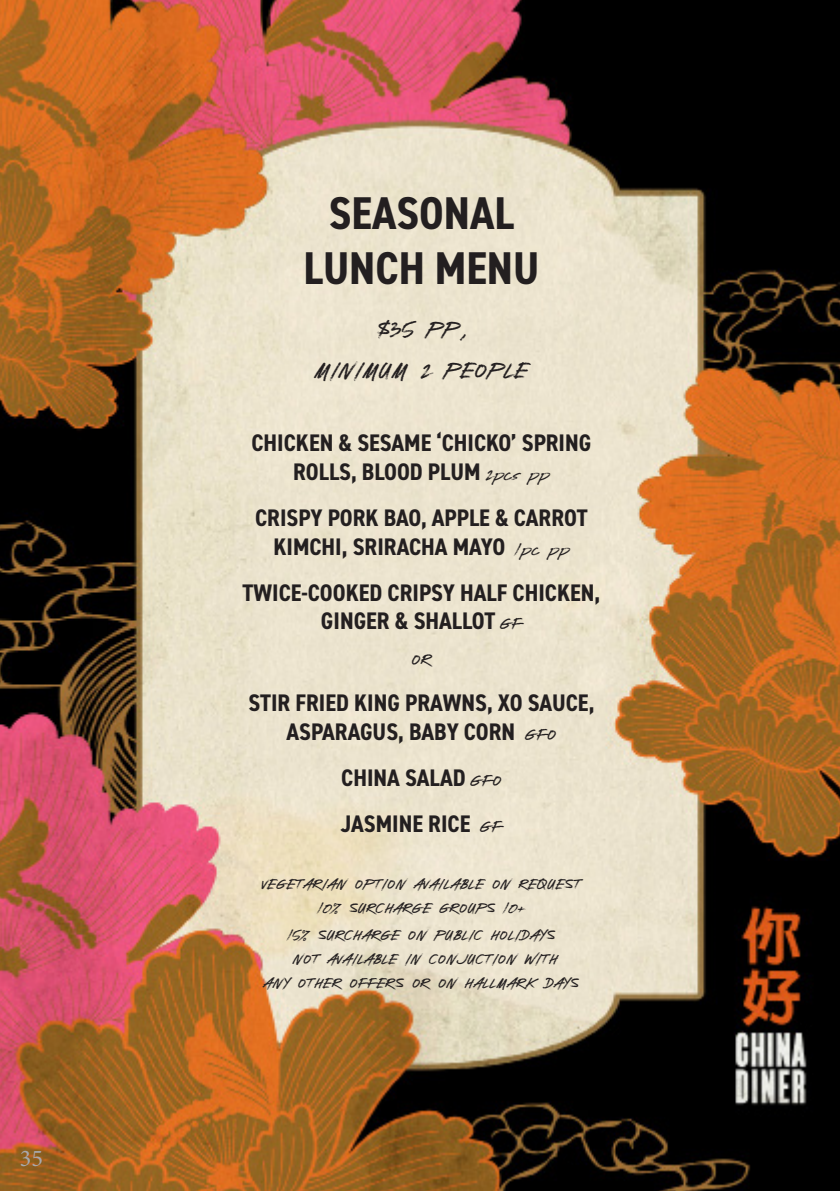
<style>
.page{position:relative;width:840px;height:1191px;background:#fff}
.page>*{position:absolute;margin:0;border:0;box-sizing:border-box;transform-origin:0 0}
.t1{font:700 condensed 46px/55.2px "DIN2014";color:#231f20;text-align:center}
.t2{font:28px/40.8px "Lipstick";letter-spacing:.04em;color:#231f20;text-align:center}
.t3{font:700 condensed 24px/28.8px "DIN2014";color:#231f20;text-align:center}
.t4{font:24px "Minion Pro";color:#a8a9ad}
.t5{font:20px "Lipstick";color:#231f20}
.t6{font:18px/24px "Lipstick";letter-spacing:.04em;color:#231f20;text-align:center}
.s1{font-family:"Lipstick";font-weight:400;font-stretch:normal;font-size:20px}
</style>
<div class="page">
<img style="left:0;top:0;width:839px;height:1191px">
<p class="t4" style="left:20px;top:1142px;width:25px">35</p>
<p class="t1" style="left:303px;top:185px;width:237px">SEASONAL<br>LUNCH MENU</p>
<p class="t2" style="left:315px;top:306px;width:214px">$35 PP,<br>MINIMUM 2 PEOPLE</p>
<p class="t3" style="left:251px;top:428px;width:341px">CHICKEN &amp; SESAME ‘CHICKO’ SPRING<br>ROLLS, BLOOD PLUM <span class="s1">2pcs pp</span></p>
<p class="t3" style="left:255px;top:503px;width:334px">CRISPY PORK BAO, APPLE &amp; CARROT<br>KIMCHI, SRIRACHA MAYO <span class="s1">1pc pp</span></p>
<p class="t3" style="left:242px;top:577px;width:359px">TWICE-COOKED CRIPSY HALF CHICKEN,<br>GINGER &amp; SHALLOT <span class="s1">GF</span></p>
<p class="t5" style="left:411px;top:646px;width:21px">OR</p>
<p class="t3" style="left:248px;top:688px;width:347px">STIR FRIED KING PRAWNS, XO SAUCE,<br>ASPARAGUS, BABY CORN <span class="s1">GFO</span></p>
<p class="t3" style="left:341px;top:763px;width:162px">CHINA SALAD <span class="s1">GFO</span></p>
<p class="t3" style="left:341px;top:808px;width:162px">JASMINE RICE <span class="s1">GF</span></p>
<p class="t6" style="left:262px;top:870px;width:320px">VEGETARIAN OPTION AVAILABLE ON REQUEST<br>10% SURCHARGE GROUPS 10+</p>
<p class="t6" style="left:264px;top:922px;width:316px">15% SURCHARGE ON PUBLIC HOLIDAYS<br>NOT AVAILABLE IN CONJUCTION WITH<br>ANY OTHER OFFERS OR ON HALLMARK DAYS</p>
</div>
